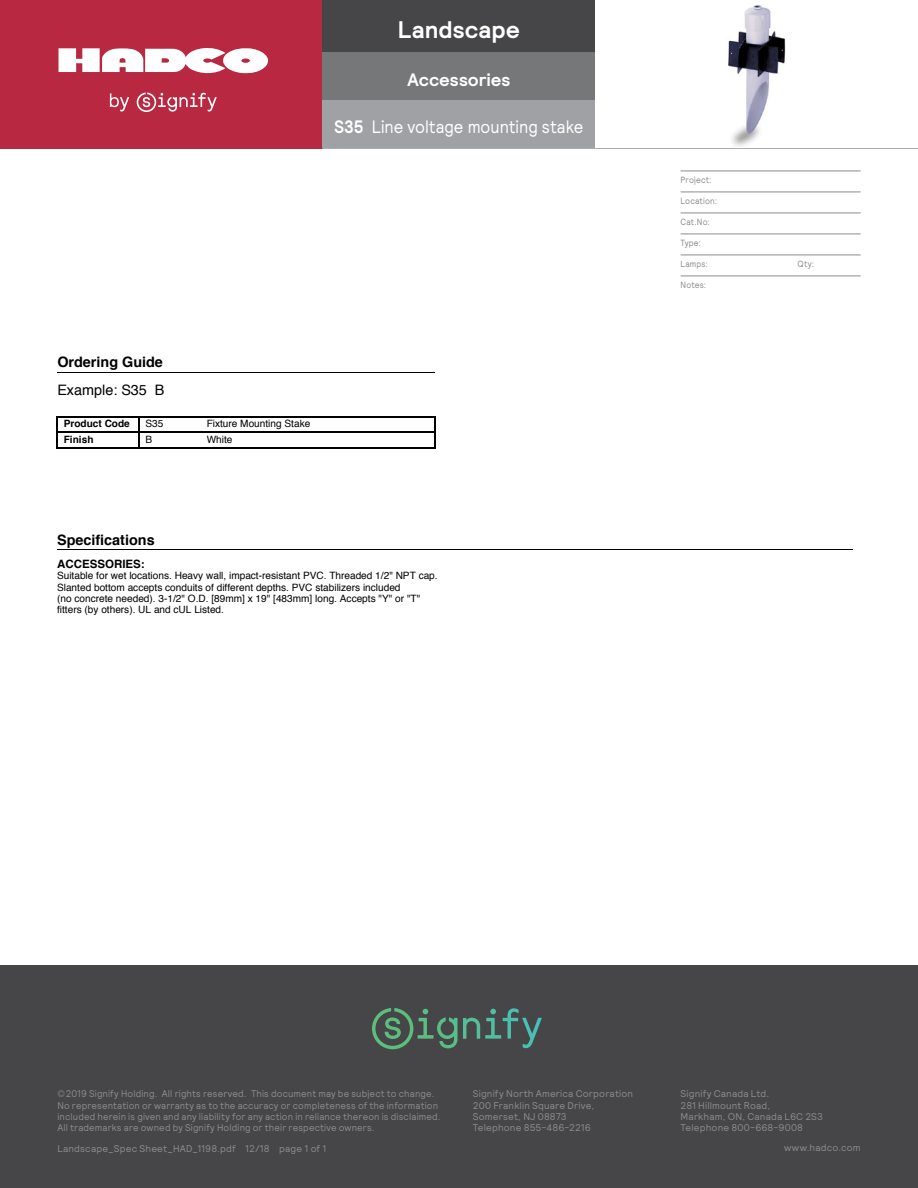
<style>
.page{position:relative;width:918px;height:1188px;background:#fff}
.page>*{position:absolute;margin:0;border:0;box-sizing:border-box;transform-origin:0 0}
.t1{font:700 24px "Relative";color:#fff}
.t2{font:18px "Relative";color:#fff;scale:.9 1}
.t3{font:700 18px "Relative";color:#fff}
.t4{font:700 14.4px "Helvetica";color:#000}
.t5{font:14.4px "Helvetica";color:#000}
.t6{font:700 11.55px "Helvetica";color:#000}
.t7{font:10.05px/11.4px "Helvetica";color:#000}
.t8{font:700 10.05px "Helvetica";color:#000}
.t9{font:9.75px/11.2px "Relative";letter-spacing:.015em;color:#8a8c8e;scale:.96 1}
.t10{font:9.75px/11.2px "Relative";letter-spacing:.015em;color:#8a8c8e}
.t11{font:9px "Relative";letter-spacing:.02em;color:#8a8c8e;scale:.9 1}
.s1{font-weight:700}
</style>
<div class="page">
<div style="left:0;top:0;width:322px;height:148px;background:#b82841"></div>
<div style="left:322px;top:0;width:274px;height:52px;background:#464547"></div>
<div style="left:322px;top:52px;width:274px;height:48px;background:#757779"></div>
<div style="left:322px;top:100px;width:274px;height:48px;background:#9fa1a4"></div>
<hr style="left:0;top:148px;width:322px;height:1px;background:#b82841">
<hr style="left:322px;top:148px;width:274px;height:1px;background:#abadb0">
<hr style="left:596px;top:148px;width:322px;height:1px;background:#abadb0">
<svg style="left:110px;top:93px;width:107px;height:19px"></svg>
<svg style="left:59px;top:48px;width:209px;height:26px"></svg>
<hr style="left:681px;top:171px;width:180px;height:1px;background:#8a8c8e">
<hr style="left:681px;top:192px;width:180px;height:1px;background:#8a8c8e">
<hr style="left:681px;top:213px;width:180px;height:1px;background:#8a8c8e">
<hr style="left:681px;top:234px;width:180px;height:1px;background:#8a8c8e">
<hr style="left:681px;top:255px;width:180px;height:1px;background:#8a8c8e">
<hr style="left:681px;top:276px;width:180px;height:1px;background:#8a8c8e">
<hr style="left:57px;top:372px;width:378px;height:1px;background:#000">
<hr style="left:58px;top:416px;width:81px;height:1px;background:#000">
<hr style="left:140px;top:416px;width:294px;height:1px;background:#000">
<hr style="left:58px;top:432px;width:81px;height:1px;background:#000">
<svg style="left:57px;top:416px;width:1px;height:33px"></svg>
<hr style="left:58px;top:447px;width:81px;height:2px;background:#000">
<hr style="left:140px;top:432px;width:294px;height:1px;background:#000">
<svg style="left:138px;top:416px;width:2px;height:33px"></svg>
<svg style="left:434px;top:416px;width:2px;height:33px"></svg>
<hr style="left:140px;top:447px;width:294px;height:2px;background:#000">
<img style="left:728px;top:5px;width:58px;height:141px">
<hr style="left:57px;top:549px;width:796px;height:1px;background:#000">
<div style="left:0;top:965px;width:918px;height:223px;background:#464547"></div>
<svg style="left:372px;top:1008px;width:167px;height:41px"></svg>
<h1 class="t1" style="left:398px;top:14px;width:124px">Landscape</h1>
<h2 class="t3" style="left:408px;top:67px;width:104px">Accessories</h2>
<h2 class="t2" style="left:335px;top:115px;width:278px"><span class="s1">S35</span> Line voltage mounting stake</h2>
<h3 class="t4" style="left:57px;top:351px;width:107px">Ordering Guide</h3>
<h3 class="t5" style="left:57px;top:378px;width:109px">Example: S35 B</h3>
<p class="t8" style="left:64px;top:416px;width:68px">Product Code</p>
<p class="t7" style="left:145px;top:418px;width:19px">S35</p>
<p class="t7" style="left:207px;top:418px;width:105px">Fixture Mounting Stake</p>
<p class="t8" style="left:64px;top:431px;width:31px">Finish</p>
<p class="t7" style="left:145px;top:434px;width:8px">B</p>
<p class="t7" style="left:207px;top:434px;width:27px">White</p>
<h3 class="t4" style="left:57px;top:528px;width:99px">Specifications</h3>
<p class="t6" style="left:57px;top:554px;width:89px">ACCESSORIES:</p>
<p class="t7" style="left:57px;top:571px;width:382px">Suitable for wet locations. Heavy wall, impact-resistant PVC. Threaded 1/2" NPT cap.<br>Slanted bottom accepts conduits of different depths. PVC stabilizers included<br>(no concrete needed). 3-1/2" O.D. [89mm] x 19" [483mm] long. Accepts "Y" or "T" fitters (by others). UL and cUL Listed.</p>
<p class="t11" style="left:681px;top:174px;width:36px">Project:</p>
<p class="t11" style="left:681px;top:195px;width:42px">Location:</p>
<p class="t11" style="left:681px;top:216px;width:34px">Cat.No:</p>
<p class="t11" style="left:681px;top:237px;width:24px">Type:</p>
<p class="t11" style="left:681px;top:258px;width:32px">Lamps:</p>
<p class="t11" style="left:798px;top:258px;width:20px">Qty:</p>
<p class="t11" style="left:681px;top:279px;width:30px">Notes:</p>
<p class="t9" style="left:57px;top:1088px;width:401px">©2019 Signify Holding. All rights reserved. This document may be subject to change.<br>No representation or warranty as to the accuracy or completeness of the information included herein is given and any liability for any action in reliance thereon is disclaimed.<br>All trademarks are owned by Signify Holding or their respective owners.</p>
<p class="t10" style="left:473px;top:1088px;width:162px">Signify North America Corporation<br>200 Franklin Square Drive,<br>Somerset, NJ 08873<br>Telephone 855-486-2216</p>
<p class="t10" style="left:681px;top:1088px;width:144px">Signify Canada Ltd.<br>281 Hillmount Road,<br>Markham, ON, Canada L6C 2S3<br>Telephone 800-668-9008</p>
<p class="t10" style="left:57px;top:1143px;width:271px">Landscape_Spec Sheet_HAD_1198.pdf 12/18 page 1 of 1</p>
<p class="t10" style="left:784px;top:1142px;width:78px">www.hadco.com</p>
</div>
